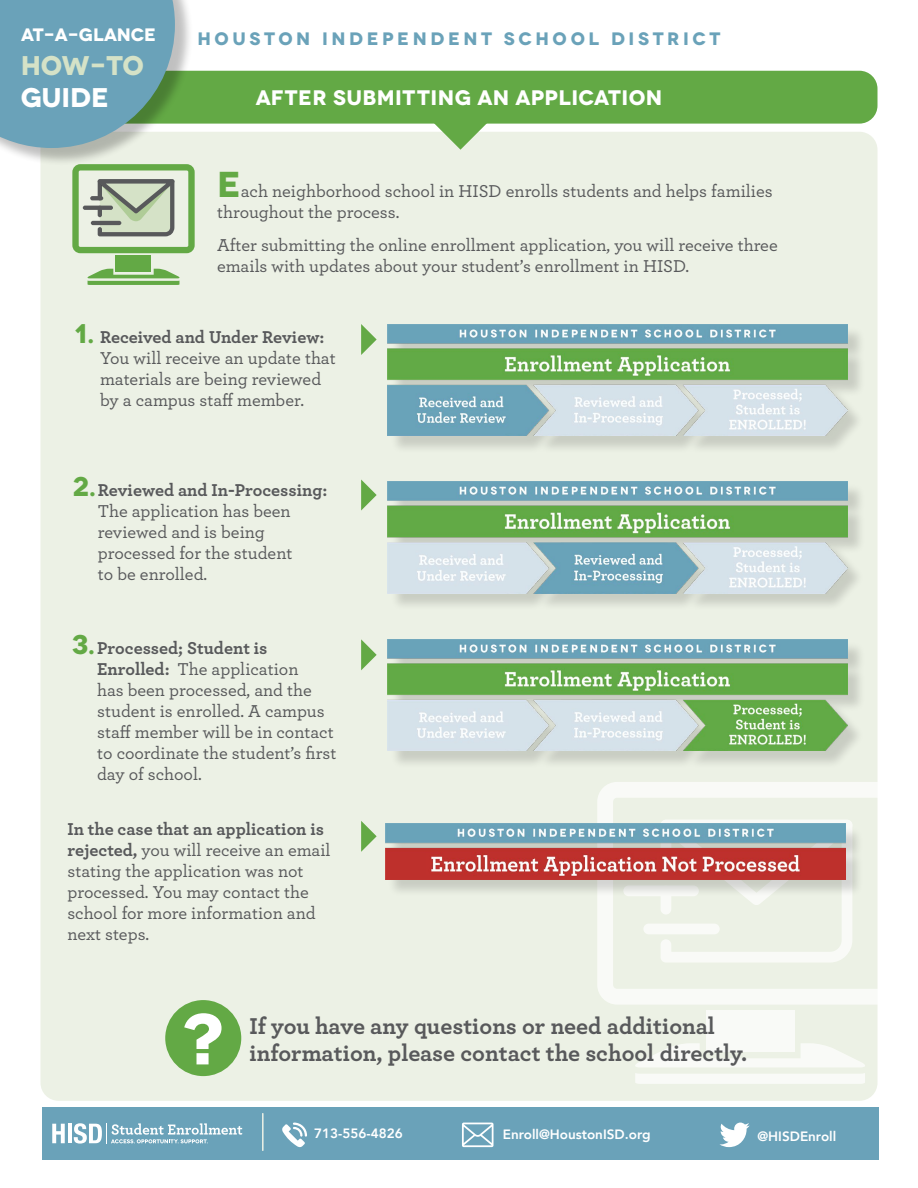
<style>
.page{position:relative;width:918px;height:1188px;background:#fff}
.page>*{position:absolute;margin:0;border:0;box-sizing:border-box;transform-origin:0 0}
.t1{font:700 27px "Novecentowide";color:#d5e2c7}
.t2{font:700 27px "Novecentowide";letter-spacing:-.01em;color:#fff}
.t3{font:700 24px/27px "Archer";color:#58595b}
.t4{font:700 21px "Novecentowide";letter-spacing:.02em;color:#fff}
.t5{font:500 18px/21px "Archer";color:#58595b}
.t6{font:700 18px "Novecentowide";letter-spacing:.2em;color:#6aa2b9}
.t7{font:700 18px "Novecentowide";letter-spacing:-.01em;color:#fff}
.t8{font:800 13.5px "Avenir";color:#fff}
.s1{font-family:"Novecentowide";font-weight:700;font-size:36px;color:#63a945}
.s2{font-family:"Novecentowide";font-weight:700;font-size:27px;color:#63a945}
.s3{font-weight:700}
</style>
<div class="page">
<div style="left:40px;top:132px;width:838px;height:969px;background:#ecf1e5;border-radius:18px"></div>
<svg style="left:635px;top:1073px;width:230px;height:11px"></svg>
<svg style="left:635px;top:1043px;width:230px;height:24px"></svg>
<div style="left:706px;top:1011px;width:88px;height:41px;background:#f9faf7"></div>
<svg style="left:597px;top:782px;width:281px;height:223px"></svg>
<div style="left:643px;top:924px;width:77px;height:10px;background:#f9faf7;border-radius:5px"></div>
<svg style="left:660px;top:820px;width:193px;height:143px"></svg>
<div style="left:40px;top:71px;width:838px;height:53px;background:#63a945;border-radius:18px"></div>
<svg style="left:432px;top:123px;width:57px;height:27px"></svg>
<div style="left:0;top:0;width:194px;height:167px;background:#000;opacity:.25"></div>
<svg style="left:0;top:0;width:175px;height:148px;background:#71a5b4"></svg>
<div style="left:390px;top:326px;width:476px;height:128px;background:#000;opacity:.15"></div>
<img style="left:388px;top:324px;width:459px;height:112px">
<div style="left:390px;top:484px;width:476px;height:128px;background:#000;opacity:.15"></div>
<img style="left:388px;top:481px;width:459px;height:112px">
<div style="left:390px;top:641px;width:476px;height:128px;background:#000;opacity:.15"></div>
<img style="left:388px;top:639px;width:459px;height:112px">
<div style="left:388px;top:826px;width:476px;height:72px;background:#000;opacity:.15"></div>
<img style="left:385px;top:824px;width:460px;height:55px">
<svg style="left:361px;top:324px;width:16px;height:31px"></svg>
<svg style="left:361px;top:480px;width:16px;height:31px"></svg>
<svg style="left:361px;top:639px;width:16px;height:31px"></svg>
<svg style="left:361px;top:821px;width:16px;height:31px"></svg>
<svg style="left:87px;top:269px;width:93px;height:16px"></svg>
<div style="left:116px;top:255px;width:35px;height:16px;background:#63a945"></div>
<svg style="left:72px;top:164px;width:123px;height:89px"></svg>
<div style="left:42px;top:1107px;width:837px;height:53px;background:#6aa2b9"></div>
<svg style="left:462px;top:1123px;width:32px;height:24px"></svg>
<svg style="left:719px;top:1123px;width:31px;height:24px"></svg>
<svg style="left:282px;top:1123px;width:25px;height:24px"></svg>
<svg style="left:52px;top:1124px;width:13px;height:19px"></svg>
<hr style="left:68px;top:1124px;width:4px;height:19px;background:#fff">
<svg style="left:74px;top:1123px;width:168px;height:21px"></svg>
<hr style="left:262px;top:1114px;width:2px;height:36px;background:#ecf1e5">
<div style="left:165px;top:1000px;width:76px;height:76px;background:#63a945;border-radius:50%"></div>
<svg style="left:184px;top:1013px;width:38px;height:51px"></svg>
<p class="t7" style="left:21px;top:23px;width:136px">AT-A-GLANCE</p>
<h1 class="t1" style="left:21px;top:48px;width:125px">HOW-TO</h1>
<h1 class="t2" style="left:21px;top:81px;width:90px">GUIDE</h1>
<p class="t6" style="left:197px;top:28px;width:525px">HOUSTON INDEPENDENT SCHOOL DISTRICT</p>
<p class="t4" style="left:256px;top:84px;width:408px">AFTER SUBMITTING AN APPLICATION</p>
<p class="t5" style="left:217px;top:179px;width:557px"><span class="s1">E</span>ach neighborhood school in HISD enrolls students and helps families throughout the process.</p>
<p class="t5" style="left:217px;top:233px;width:562px">After submitting the online enrollment application, you will receive three emails with updates about your student’s enrollment in HISD.</p>
<p class="t5" style="left:100px;top:326px;width:237px;text-indent:-25px"><span class="s2">1.</span> <span class="s3">Received and Under Review:<br></span>You will receive an update that materials are being reviewed by a campus staff member.</p>
<p class="t5" style="left:98px;top:479px;width:231px;text-indent:-25px"><span class="s2">2.</span><span class="s3">Reviewed and In-Processing:<br></span>The application has been reviewed and is being processed for the student<br>to be enrolled.</p>
<p class="t5" style="left:97px;top:636px;width:241px;text-indent:-25px"><span class="s2">3.</span><span class="s3">Processed; Student is<br>Enrolled:</span> The application<br>has been processed, and the student is enrolled. A campus staff member will be in contact to coordinate the student’s first day of school.</p>
<p class="t5" style="left:67px;top:818px;width:265px"><span class="s3">In the case that an application is rejected,</span> you will receive an email stating the application was not processed. You may contact the school for more information and next steps.</p>
<h2 class="t3" style="left:249px;top:1011px;width:499px">If you have any questions or need additional information, please contact the school directly.</h2>
<p class="t8" style="left:314px;top:1122px;width:90px">713-556-4826</p>
<p class="t8" style="left:503px;top:1124px;width:149px">Enroll@HoustonISD.org</p>
<p class="t8" style="left:757px;top:1126px;width:80px">@HISDEnroll</p>
</div>
